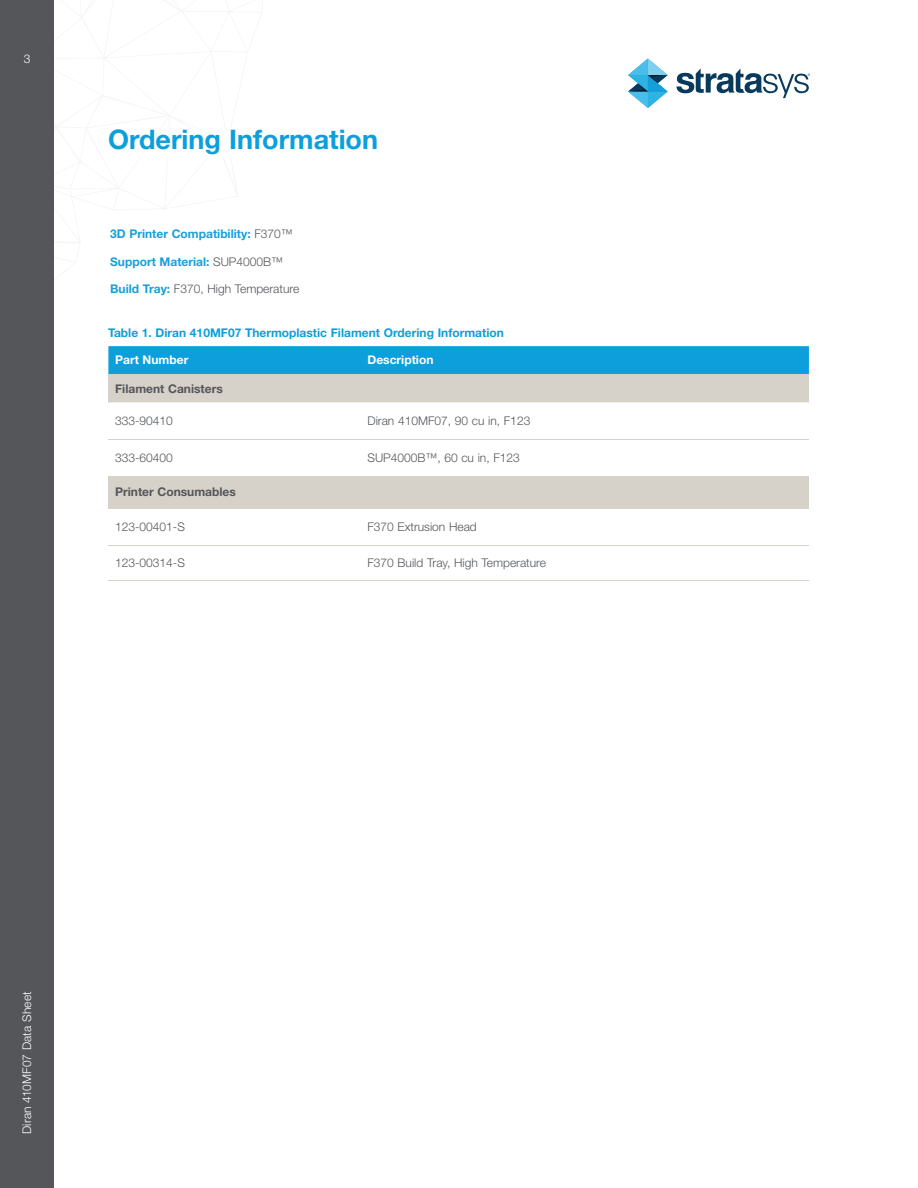
<style>
.page{position:relative;width:918px;height:1188px;background:#fff}
.page>*{position:absolute;margin:0;border:0;box-sizing:border-box;transform-origin:0 0}
.t1{font:700 27px "Helvetica Neue LT Std";color:#0c9fdc}
.t2{font:300 12px "Helvetica Neue LT Std";color:#54565a}
.t3{font:700 12px "Helvetica Neue LT Std";color:#0c9fdc}
.t4{font:700 12px "Helvetica Neue LT Std";color:#189fda}
.t5{font:700 12px "Helvetica Neue LT Std";color:#54565a}
.t6{font:300 12px "Helvetica Neue LT Std";letter-spacing:.01em;color:#fff}
.t7{font:700 12px "Helvetica Neue LT Std";color:#fff}
.s1{font-weight:300;color:#54565a}
.s2{font-weight:700;color:#189fda}
</style>
<div class="page">
<div style="left:0;top:0;width:54px;height:1188px;background:#54565a"></div>
<svg style="left:628px;top:59px;width:40px;height:49px"></svg>
<svg style="left:676px;top:68px;width:134px;height:30px"></svg>
<div style="left:108px;top:346px;width:701px;height:28px;background:#0c9fdc"></div>
<div style="left:108px;top:374px;width:701px;height:28px;background:#d6d1c9"></div>
<svg style="left:108px;top:402px;width:701px;height:179px"></svg>
<div style="left:108px;top:476px;width:701px;height:32px;background:#d6d1c9"></div>
<hr style="left:108px;top:440px;width:253px;height:1px;background:#d6d1c9">
<hr style="left:361px;top:440px;width:448px;height:1px;background:#d6d1c9">
<hr style="left:361px;top:545px;width:448px;height:1px;background:#d6d1c9">
<hr style="left:361px;top:581px;width:448px;height:1px;background:#d6d1c9">
<hr style="left:108px;top:545px;width:253px;height:1px;background:#d6d1c9">
<hr style="left:108px;top:581px;width:253px;height:1px;background:#d6d1c9">
<p class="t6" style="left:24px;top:51px;width:8px">3</p>
<h1 class="t1" style="left:108px;top:123px;width:272px">Ordering Information</h1>
<p class="t4" style="left:110px;top:226px;width:184px">3D Printer Compatibility: <span class="s1">F370™</span></p>
<p class="t4" style="left:110px;top:254px;width:175px">Support Material: <span class="s1">SUP4000B™</span></p>
<p class="t2" style="left:110px;top:282px;width:191px"><span class="s2">Build Tray:</span> F370, High Temperature</p>
<p class="t3" style="left:108px;top:325px;width:397px">Table 1. Diran 410MF07 Thermoplastic Filament Ordering Information</p>
<p class="t7" style="left:115px;top:353px;width:75px">Part Number</p>
<p class="t7" style="left:367px;top:353px;width:67px">Description</p>
<p class="t5" style="left:115px;top:381px;width:109px">Filament Canisters</p>
<p class="t2" style="left:115px;top:414px;width:59px">333-90410</p>
<p class="t2" style="left:367px;top:414px;width:164px">Diran 410MF07, 90 cu in, F123</p>
<p class="t2" style="left:115px;top:451px;width:59px">333-60400</p>
<p class="t2" style="left:367px;top:451px;width:154px">SUP4000B™, 60 cu in, F123</p>
<p class="t5" style="left:115px;top:485px;width:122px">Printer Consumables</p>
<p class="t2" style="left:115px;top:519px;width:71px">123-00401-S</p>
<p class="t2" style="left:367px;top:519px;width:111px">F370 Extrusion Head</p>
<p class="t2" style="left:115px;top:556px;width:71px">123-00314-S</p>
<p class="t2" style="left:367px;top:556px;width:180px">F370 Build Tray, High Temperature</p>
<p class="t6" style="left:20px;top:1134px;width:144px;rotate:-90deg">Diran 410MF07 Data Sheet</p>
</div>
